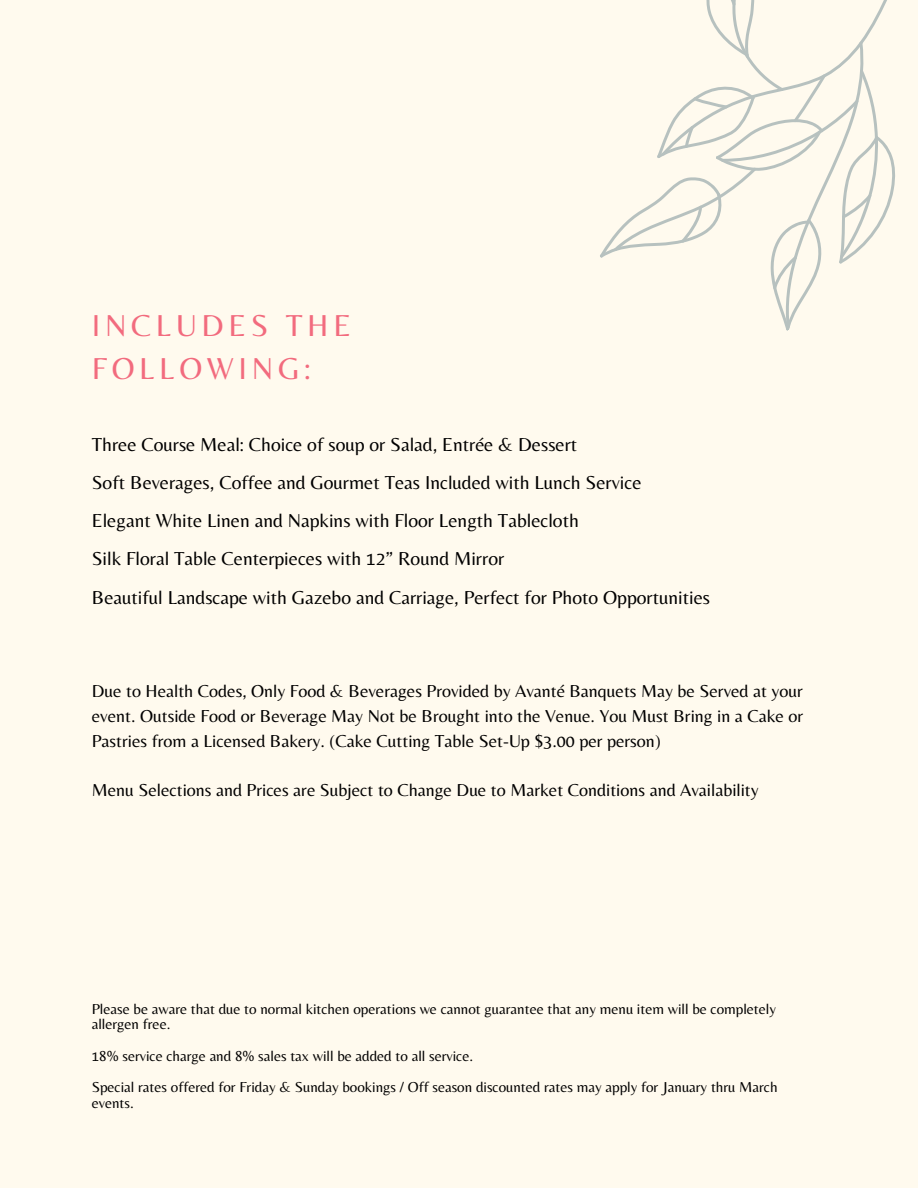
<style>
.page{position:relative;width:918px;height:1188px;background:#fffaee}
.page>*{position:absolute;margin:0;border:0;box-sizing:border-box;transform-origin:0 0}
.t1{font:31.5px/43.8px "Belleza";letter-spacing:.15em;color:#f26b7e}
.t2{font:19.5px/38.2px "Belleza";color:#000}
.t3{font:18px/24.8px "Belleza";color:#000;text-align:justify}
.t4{font:15px/15.8px "Belleza";color:#000}
</style>
<div class="page">
<svg style="left:600px;top:0;width:295px;height:331px"></svg>
<h1 class="t1" style="left:92px;top:303px;width:261px">INCLUDES THE<br>FOLLOWING:</h1>
<p class="t2" style="left:92px;top:425px;width:620px">Three Course Meal: Choice of soup or Salad, Entrée &amp; Dessert<br>Soft Beverages, Coffee and Gourmet Teas Included with Lunch Service<br>Elegant White Linen and Napkins with Floor Length Tablecloth<br>Silk Floral Table Centerpieces with 12” Round Mirror<br>Beautiful Landscape with Gazebo and Carriage, Perfect for Photo Opportunities</p>
<p class="t3" style="left:92px;top:679px;width:713px">Due to Health Codes, Only Food &amp; Beverages Provided by Avanté Banquets May be Served at your event. Outside Food or Beverage May Not be Brought into the Venue. You Must Bring in a Cake or Pastries from a Licensed Bakery. (Cake Cutting Table Set-Up $3.00 per person)</p>
<p class="t3" style="left:92px;top:778px;width:669px">Menu Selections and Prices are Subject to Change Due to Market Conditions and Availability</p>
<p class="t4" style="left:92px;top:1001px;width:686px">Please be aware that due to normal kitchen operations we cannot guarantee that any menu item will be completely allergen free.</p>
<p class="t4" style="left:92px;top:1040px;width:687px;line-height:31.5px">18% service charge and 8% sales tax will be added to all service.<br>Special rates offered for Friday &amp; Sunday bookings / Off season discounted rates may apply for January thru March</p>
<p class="t4" style="left:92px;top:1095px;width:44px">events.</p>
</div>
